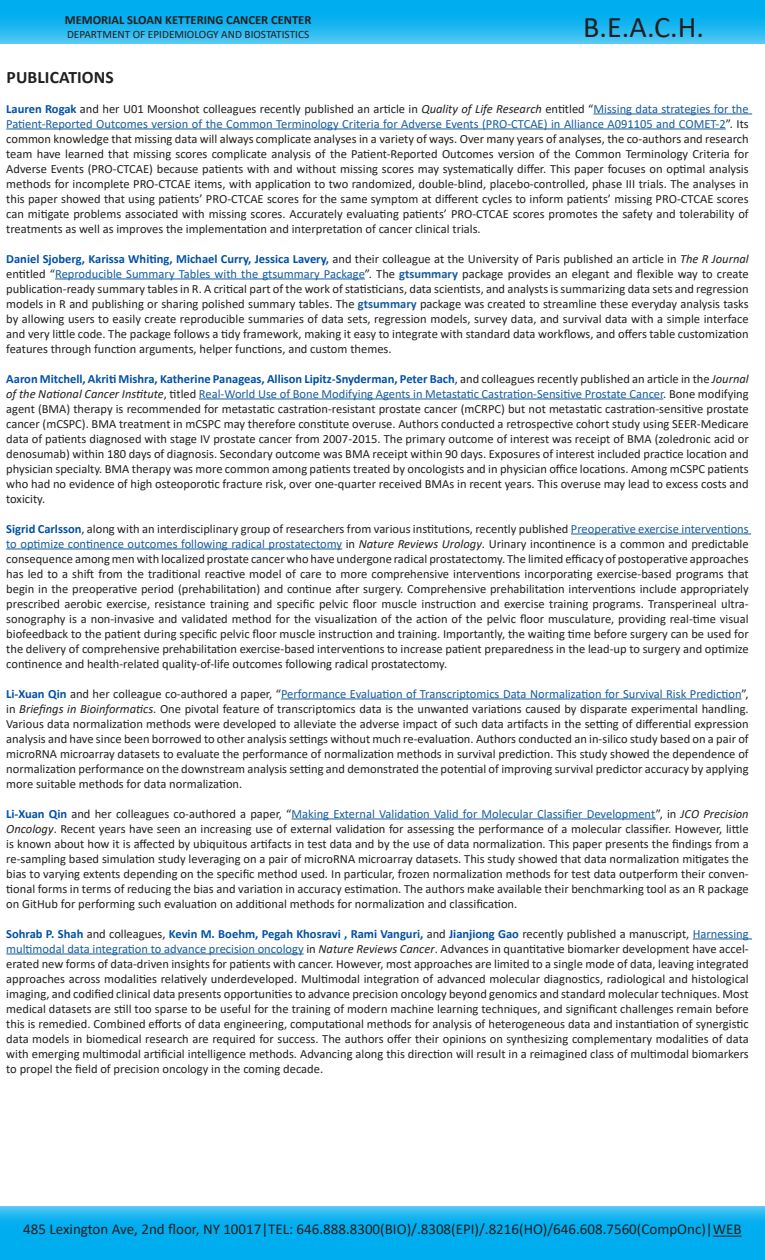
<style>
.page{position:relative;width:765px;height:1260px;background:#fff}
.page>*{position:absolute;margin:0;border:0;box-sizing:border-box;transform-origin:0 0}
.t1{font:30px "Calibri";color:#231f20}
.MAIN_Bar_Headline{font:700 17.5px "Calibri";letter-spacing:.005em;color:#231f20}
.t2{font:15px "Calibri";color:#231f20}
.MAIN_Bar_Content{font:12.5px/15px "Calibri";color:#231f20;text-align:justify}
.t3{font:700 12.5px "Calibri";color:#231f20}
.t4{font:11.25px "Calibri";color:#231f20}
.s1{font-weight:700;color:#0050a7}
.s2{font-style:italic}
.s3{color:#175d9e}
.s4{font-weight:700;color:#175d9e}
</style>
<div class="page">
<svg style="left:0;top:1206px;width:765px;height:54px;background:#0db1ef"></svg>
<svg style="left:0;top:0;width:765px;height:44px;background:#1ab5f0"></svg>
<hr style="left:593px;top:114px;width:159px;height:1px;background:#175d9e">
<hr style="left:6px;top:129px;width:720px;height:1px;background:#175d9e">
<hr style="left:55px;top:279px;width:310px;height:1px;background:#175d9e">
<hr style="left:199px;top:399px;width:464px;height:1px;background:#175d9e">
<hr style="left:571px;top:534px;width:180px;height:1px;background:#175d9e">
<hr style="left:6px;top:549px;width:336px;height:1px;background:#175d9e">
<hr style="left:281px;top:699px;width:461px;height:1px;background:#175d9e">
<hr style="left:292px;top:819px;width:364px;height:1px;background:#175d9e">
<hr style="left:693px;top:939px;width:59px;height:1px;background:#175d9e">
<hr style="left:6px;top:954px;width:298px;height:1px;background:#175d9e">
<svg style="left:713px;top:1236px;width:29px;height:1px"></svg>
<p class="t3" style="left:65px;top:11px;width:248px">MEMORIAL SLOAN KETTERING CANCER CENTER</p>
<p class="t4" style="left:67px;top:26px;width:244px">DEPARTMENT OF EPIDEMIOLOGY AND BIOSTATISTICS</p>
<p class="t1" style="left:583px;top:7px;width:122px">B.E.A.C.H.</p>
<p class="MAIN_Bar_Headline" style="left:7px;top:64px;width:109px">PUBLICATIONS</p>
<p class="MAIN_Bar_Content" style="left:6px;top:101px;width:744px"><span class="s1">Lauren Rogak</span> and her U01 Moonshot colleagues recently published an article in <span class="s2">Quality of Life Research</span> entitled “<span class="s3">Missing data strategies for the Patient-Reported Outcomes version of the Common Terminology Criteria for Adverse Events (PRO-CTCAE) in Alliance A091105 and COMET-2</span>”. Its common knowledge that missing data will always complicate analyses in a variety of ways. Over many years of analyses, the co-authors and research team have learned that missing scores complicate analysis of the Patient-Reported Outcomes version of the Common Terminology Criteria for Adverse Events (PRO-CTCAE) because patients with and without missing scores may systematically differ. This paper focuses on optimal analysis methods for incomplete PRO-CTCAE items, with application to two randomized, double-blind, placebo-controlled, phase III trials. The analyses in this paper showed that using patients’ PRO-CTCAE scores for the same symptom at different cycles to inform patients’ missing PRO-CTCAE scores can mitigate problems associated with missing scores. Accurately evaluating patients’ PRO-CTCAE scores promotes the safety and tolerability of treatments as well as improves the implementation and interpretation of cancer clinical trials.</p>
<p class="MAIN_Bar_Content" style="left:6px;top:251px;width:744px"><span class="s1">Daniel Sjoberg, Karissa Whiting, Michael Curry, Jessica Lavery,</span> and their colleague at the University of Paris published an article in <span class="s2">The R Journal </span>entitled “<span class="s3">Reproducible Summary Tables with the gtsummary Package</span>”. The <span class="s4">gtsummary</span> package provides an elegant and flexible way to create publication-ready summary tables in R. A critical part of the work of statisticians, data scientists, and analysts is summarizing data sets and regression models in R and publishing or sharing polished summary tables. The <span class="s4">gtsummary</span> package was created to streamline these everyday analysis tasks by allowing users to easily create reproducible summaries of data sets, regression models, survey data, and survival data with a simple interface and very little code. The package follows a tidy framework, making it easy to integrate with standard data workflows, and offers table customization features through function arguments, helper functions, and custom themes.</p>
<p class="MAIN_Bar_Content" style="left:6px;top:371px;width:744px"><span class="s1">Aaron Mitchell, Akriti Mishra, Katherine Panageas, Allison Lipitz-Snyderman, Peter Bach</span>, and colleagues recently published an article in the <span class="s2">Journal of the National Cancer Institute</span>, titled <span class="s3">Real-World Use of Bone Modifying Agents in Metastatic Castration-Sensitive Prostate Cancer</span>. Bone modifying agent (BMA) therapy is recommended for metastatic castration-resistant prostate cancer (mCRPC) but not metastatic castration-sensitive prostate cancer (mCSPC). BMA treatment in mCSPC may therefore constitute overuse. Authors conducted a retrospective cohort study using SEER-Medicare data of patients diagnosed with stage IV prostate cancer from 2007-2015. The primary outcome of interest was receipt of BMA (zoledronic acid or denosumab) within 180 days of diagnosis. Secondary outcome was BMA receipt within 90 days. Exposures of interest included practice location and physician specialty. BMA therapy was more common among patients treated by oncologists and in physician office locations. Among mCSPC patients who had no evidence of high osteoporotic fracture risk, over one-quarter received BMAs in recent years. This overuse may lead to excess costs and toxicity.</p>
<p class="MAIN_Bar_Content" style="left:6px;top:521px;width:744px"><span class="s1">Sigrid Carlsson</span>, along with an interdisciplinary group of researchers from various institutions, recently published <span class="s3">Preoperative exercise interventions to optimize continence outcomes following radical prostatectomy</span> in <span class="s2">Nature Reviews Urology</span>. Urinary incontinence is a common and predictable consequence among men with localized prostate cancer who have undergone radical prostatectomy. The limited efficacy of postoperative approaches has led to a shift from the traditional reactive model of care to more comprehensive interventions incorporating exercise-based programs that begin in the preoperative period (prehabilitation) and continue after surgery. Comprehensive prehabilitation interventions include appropriately prescribed aerobic exercise, resistance training and specific pelvic floor muscle instruction and exercise training programs. Transperineal ultra&shy;sonography is a non-invasive and validated method for the visualization of the action of the pelvic floor musculature, providing real-time visual biofeedback to the patient during specific pelvic floor muscle instruction and training. Importantly, the waiting time before surgery can be used for the delivery of comprehensive prehabilitation exercise-based interventions to increase patient preparedness in the lead-up to surgery and optimize continence and health-related quality-of-life outcomes following radical prostatectomy.</p>
<p class="MAIN_Bar_Content" style="left:6px;top:686px;width:744px"><span class="s1">Li-Xuan Qin</span> and her colleague co-authored a paper, “<span class="s3">Performance Evaluation of Transcriptomics Data Normalization for Survival Risk Prediction</span>”, in <span class="s2">Briefings in Bioinformatics</span>. One pivotal feature of transcriptomics data is the unwanted variations caused by disparate experimental handling.<br>Various data normalization methods were developed to alleviate the adverse impact of such data artifacts in the setting of differential expression analysis and have since been borrowed to other analysis settings without much re-evaluation. Authors conducted an in-silico study based on a pair of microRNA microarray datasets to evaluate the performance of normalization methods in survival prediction. This study showed the dependence of normalization performance on the downstream analysis setting and demonstrated the potential of improving survival predictor accuracy by applying more suitable methods for data normalization.</p>
<p class="MAIN_Bar_Content" style="left:6px;top:806px;width:744px"><span class="s1">Li-Xuan Qin</span> and her colleagues co-authored a paper, “<span class="s3">Making External Validation Valid for Molecular Classifier Development</span>”, in <span class="s2">JCO Precision Oncology</span>. Recent years have seen an increasing use of external validation for assessing the performance of a molecular classifier. However, little is known about how it is affected by ubiquitous artifacts in test data and by the use of data normalization. This paper presents the findings from a re-sampling based simulation study leveraging on a pair of microRNA microarray datasets. This study showed that data normalization mitigates the bias to varying extents depending on the specific method used. In particular, frozen normalization methods for test data outperform their conven&shy;tional forms in terms of reducing the bias and variation in accuracy estimation. The authors make available their benchmarking tool as an R package on GitHub for performing such evaluation on additional methods for normalization and classification.</p>
<p class="MAIN_Bar_Content" style="left:6px;top:926px;width:744px"><span class="s1">Sohrab P. Shah</span> and colleagues, <span class="s1">Kevin M. Boehm, Pegah Khosravi , Rami Vanguri,</span> and <span class="s1">Jianjiong Gao</span> recently published a manuscript, <span class="s3">Harnessing multimodal data integration to advance precision oncology</span> in <span class="s2">Nature Reviews Cancer</span>. Advances in quantitative biomarker development have accel&shy;erated new forms of data-driven insights for patients with cancer. However, most approaches are limited to a single mode of data, leaving integrated approaches across modalities relatively underdeveloped. Multimodal integration of advanced molecular diagnostics, radiological and histological imaging, and codified clinical data presents opportunities to advance precision oncology beyond genomics and standard molecular techniques. Most medical datasets are still too sparse to be useful for the training of modern machine learning techniques, and significant challenges remain before this is remedied. Combined efforts of data engineering, computational methods for analysis of heterogeneous data and instantiation of synergistic data models in biomedical research are required for success. The authors offer their opinions on synthesizing complementary modalities of data with emerging multimodal artificial intelligence methods. Advancing along this direction will result in a reimagined class of multimodal biomarkers to propel the field of precision oncology in the coming decade.</p>
<p class="t2" style="left:23px;top:1219px;width:720px">485 Lexington Ave, 2nd floor, NY 10017|TEL: 646.888.8300(BIO)/.8308(EPI)/.8216(HO)/646.608.7560(CompOnc)|WEB</p>
</div>
